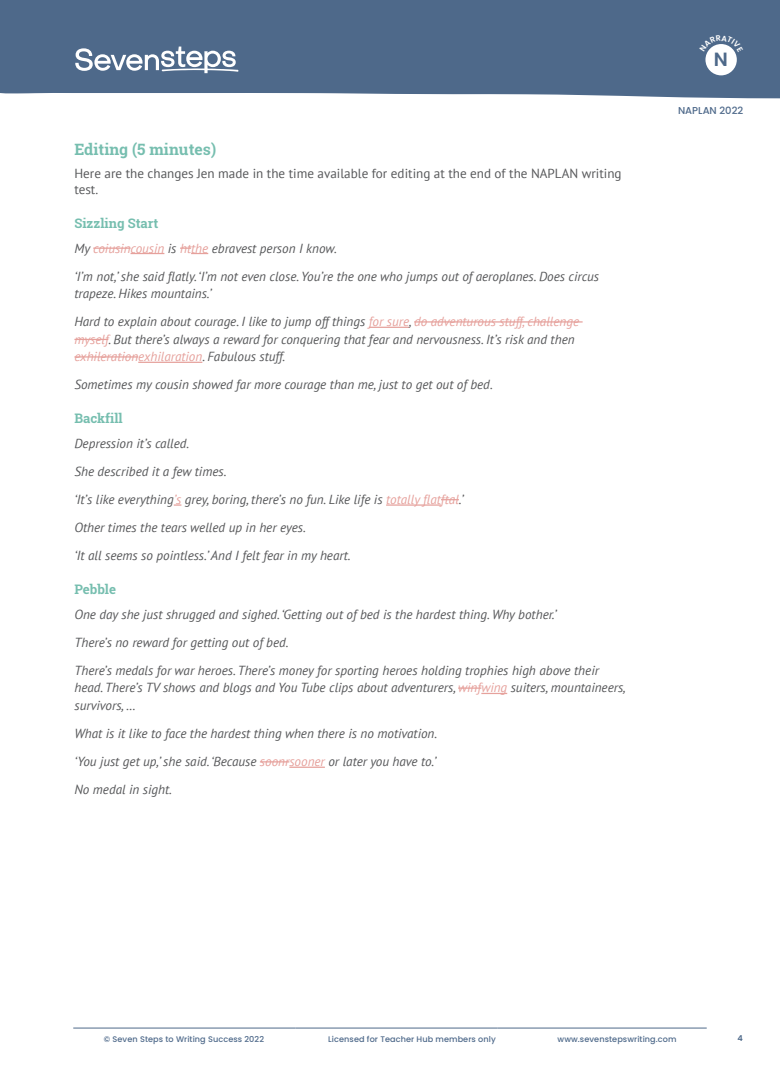
<style>
.page{position:relative;width:780px;height:1088px;background:#fff}
.page>*{position:absolute;margin:0;border:0;box-sizing:border-box;transform-origin:0 0}
.t1{font:600 19.12px "Poppins";color:#4e698a}
.Writing_Sample_NAPLA{font:700 15.62px "Roboto Slab";color:#76beaf}
.NAPLAN_Body_Italic{font:italic 13.12px/17.5px "PT Sans";color:#57585a}
.NAPLAN_Body{font:13.12px/16.2px "PT Sans";color:#57585a}
.Writing_Sample_NAPLA-2{font:700 13.12px "Roboto Slab";color:#76beaf}
.t2{font:500 10px "Poppins";color:#4e698a}
.t3{font:500 8.12px "Poppins";letter-spacing:.01em;color:#4e698a}
.t4{font:600 8.12px "Poppins";color:#4e698a}
.s1{color:#e6a19c}
</style>
<div class="page">
<hr style="left:130px;top:253px;width:34px;height:1px;background:#e6a19c">
<hr style="left:369px;top:327px;width:40px;height:1px;background:#e6a19c">
<hr style="left:138px;top:362px;width:64px;height:1px;background:#e6a19c">
<svg style="left:174px;top:504px;width:7px;height:2px"></svg>
<hr style="left:386px;top:504px;width:55px;height:2px;background:#e6a19c">
<svg style="left:481px;top:693px;width:26px;height:1px"></svg>
<hr style="left:289px;top:766px;width:36px;height:2px;background:#e6a19c">
<hr style="left:93px;top:247px;width:37px;height:2px;background:#e6a19c">
<svg style="left:180px;top:247px;width:28px;height:7px"></svg>
<hr style="left:414px;top:321px;width:168px;height:2px;background:#e6a19c">
<hr style="left:74px;top:339px;width:34px;height:1px;background:#e6a19c">
<hr style="left:74px;top:356px;width:64px;height:2px;background:#e6a19c">
<svg style="left:441px;top:499px;width:18px;height:1px"></svg>
<hr style="left:458px;top:687px;width:23px;height:2px;background:#e6a19c">
<svg style="left:260px;top:761px;width:29px;height:1px"></svg>
<hr style="left:73px;top:1028px;width:222px;height:1px;background:#4e698a">
<hr style="left:295px;top:1028px;width:202px;height:1px;background:#4e698a">
<hr style="left:497px;top:1028px;width:209px;height:1px;background:#4e698a">
<div style="left:0;top:0;width:780px;height:98px;background:#4e698a"></div>
<svg style="left:75px;top:47px;width:163px;height:26px"></svg>
<div style="left:705px;top:44px;width:31px;height:31px;background:#fff;border-radius:50%"></div>
<svg style="left:699px;top:35px;width:44px;height:17px"></svg>
<h1 class="t1" style="left:713px;top:48px;width:16px">N</h1>
<p class="Writing_Sample_NAPLA" style="left:74px;top:138px;width:143px">Editing (5 minutes)</p>
<p class="NAPLAN_Body" style="left:74px;top:165px;width:548px">Here are the changes Jen made in the time available for editing at the end of the NAPLAN writing test.</p>
<p class="Writing_Sample_NAPLA-2" style="left:74px;top:214px;width:85px">Sizzling Start</p>
<p class="NAPLAN_Body_Italic" style="left:74px;top:239px;width:264px">My <span class="s1">coiusincousin</span> is <span class="s1">htthe</span> ebravest person I know.</p>
<p class="NAPLAN_Body_Italic" style="left:74px;top:267px;width:526px">‘I’m not,’ she said flatly. ‘I’m not even close. You’re the one who jumps out of aeroplanes. Does circus trapeze. Hikes mountains.’</p>
<p class="NAPLAN_Body_Italic" style="left:74px;top:313px;width:506px">Hard to explain about courage. I like to jump off things <span class="s1">for sure</span>, <span class="s1">do adventurous stuff, challenge myself</span>. But there’s always a reward for conquering that fear and nervousness. It’s risk and then <span class="s1">exhilerationexhilaration</span>. Fabulous stuff.</p>
<p class="NAPLAN_Body_Italic" style="left:74px;top:376px;width:420px">Sometimes my cousin showed far more courage than me, just to get out of bed.</p>
<p class="Writing_Sample_NAPLA-2" style="left:74px;top:409px;width:50px">Backfill</p>
<p class="NAPLAN_Body_Italic" style="left:74px;top:434px;width:116px">Depression it’s called.</p>
<p class="NAPLAN_Body_Italic" style="left:74px;top:462px;width:153px">She described it a few times.</p>
<p class="NAPLAN_Body_Italic" style="left:74px;top:490px;width:390px">‘It’s like everything<span class="s1">’s</span> grey, boring, there’s no fun. Like life is <span class="s1">totally flatftal</span>.’</p>
<p class="NAPLAN_Body_Italic" style="left:74px;top:519px;width:233px">Other times the tears welled up in her eyes.</p>
<p class="NAPLAN_Body_Italic" style="left:74px;top:547px;width:277px">‘It all seems so pointless.’ And I felt fear in my heart.</p>
<p class="Writing_Sample_NAPLA-2" style="left:74px;top:580px;width:43px">Pebble</p>
<p class="NAPLAN_Body_Italic" style="left:74px;top:605px;width:483px">One day she just shrugged and sighed. ‘Getting out of bed is the hardest thing. Why bother.’</p>
<p class="NAPLAN_Body_Italic" style="left:74px;top:633px;width:216px">There’s no reward for getting out of bed.</p>
<p class="NAPLAN_Body_Italic" style="left:74px;top:661px;width:553px">There’s medals for war heroes. There’s money for sporting heroes holding trophies high above their head. There’s TV shows and blogs and You Tube clips about adventurers, <span class="s1">winfwing</span> suiters, mountaineers, survivors, …</p>
<p class="NAPLAN_Body_Italic" style="left:74px;top:724px;width:364px">What is it like to face the hardest thing when there is no motivation.</p>
<p class="NAPLAN_Body_Italic" style="left:74px;top:753px;width:363px">‘You just get up,’ she said. ‘Because <span class="s1">soonrsooner</span> or later you have to.’</p>
<p class="NAPLAN_Body_Italic" style="left:74px;top:781px;width:99px">No medal in sight.</p>
<p class="t2" style="left:678px;top:104px;width:67px">NAPLAN 2022</p>
<p class="t3" style="left:104px;top:1035px;width:162px">© Seven Steps to Writing Success 2022</p>
<p class="t3" style="left:328px;top:1035px;width:169px">Licensed for Teacher Hub members only</p>
<p class="t3" style="left:557px;top:1035px;width:120px">www.sevenstepswriting.com</p>
<p class="t4" style="left:737px;top:1033px;width:7px">4</p>
</div>
